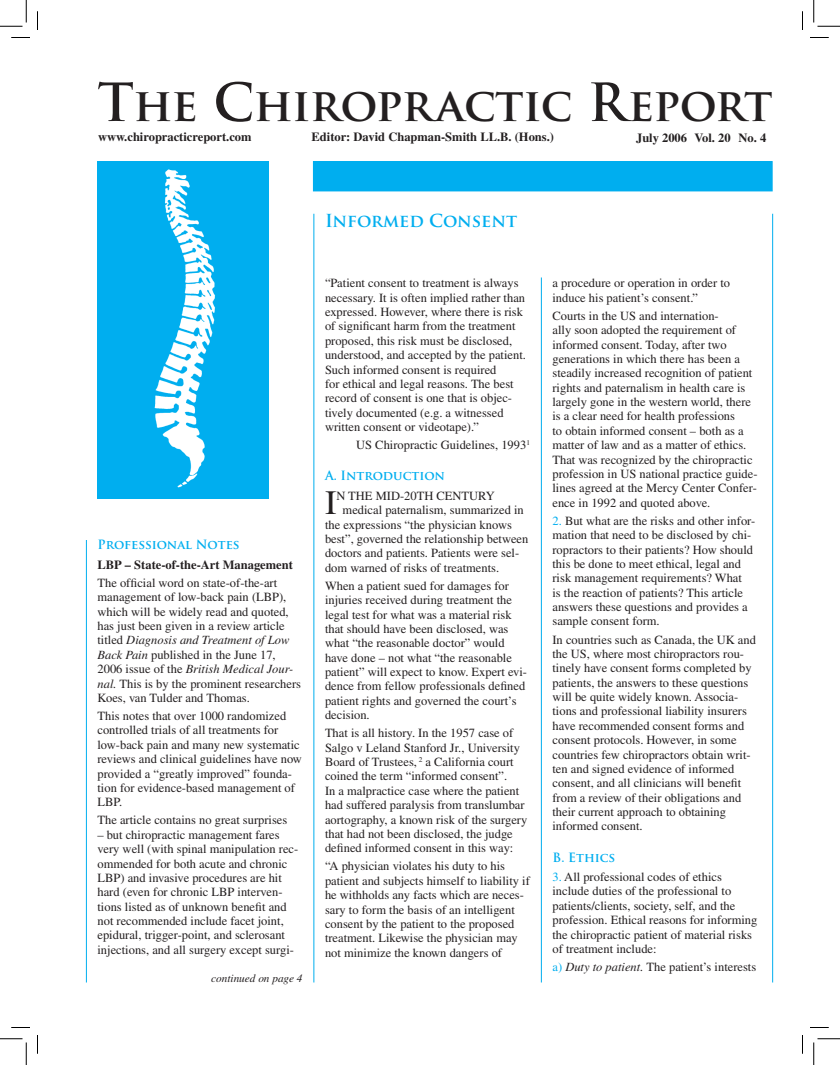
<style>
.page{position:relative;width:840px;height:1065px;background:#fff}
.page>*{position:absolute;margin:0;border:0;box-sizing:border-box;transform-origin:0 0}
.t1{font:700 45px "Trajan Pro";letter-spacing:-.01em;color:#231f20}
.t2{font:34.25px "Times";color:#231f20}
.t3{font:700 17.5px "Trajan Pro";color:#00aeef}
.t4{font:12.5px/14.4px "Times";color:#231f20}
.t5{font:700 12.5px "Times";color:#231f20}
.t6{font:700 12.5px "Trajan Pro";color:#00aeef}
.t7{font:italic 11.25px "Times";color:#231f20}
.s1{font-size:51.25px}
.s2{font-style:italic}
.s3{color:#00aeef}
</style>
<div class="page">
<hr style="left:314px;top:214px;width:1px;height:768px;background:#00aeef">
<hr style="left:541px;top:278px;width:1px;height:704px;background:#00aeef">
<hr style="left:772px;top:214px;width:1px;height:768px;background:#00aeef">
<hr style="left:86px;top:540px;width:1px;height:442px;background:#00aeef">
<div style="left:313px;top:162px;width:459px;height:29px;background:#00aeef"></div>
<div style="left:313px;top:161px;width:459px;height:30px;border:1px solid #00aeef"></div>
<img style="left:98px;top:161px;width:171px;height:338px">
<svg style="left:11px;top:37px;width:19px;height:1px"></svg>
<svg style="left:810px;top:37px;width:19px;height:1px"></svg>
<svg style="left:11px;top:1027px;width:19px;height:1px"></svg>
<svg style="left:810px;top:1027px;width:19px;height:1px"></svg>
<svg style="left:37px;top:11px;width:1px;height:19px"></svg>
<svg style="left:37px;top:1035px;width:1px;height:19px"></svg>
<svg style="left:802px;top:11px;width:1px;height:19px"></svg>
<svg style="left:802px;top:1035px;width:1px;height:19px"></svg>
<svg style="left:0;top:0;width:27px;height:27px"></svg>
<svg style="left:0;top:1039px;width:27px;height:26px"></svg>
<svg style="left:814px;top:0;width:26px;height:27px"></svg>
<svg style="left:814px;top:1039px;width:26px;height:26px"></svg>
<h1 class="t1" style="left:98px;top:77px;width:677px"><span class="s1">T</span>he <span class="s1">C</span>hiropractic <span class="s1">R</span>eport</h1>
<p class="t5" style="left:98px;top:130px;width:155px">www.chiropracticreport.com</p>
<p class="t5" style="left:312px;top:130px;width:244px">Editor: David Chapman-Smith LL.B. (Hons.)</p>
<p class="t5" style="left:636px;top:130px;width:131px">July 2006 Vol. 20 No. 4</p>
<p class="t6" style="left:98px;top:537px;width:144px">Professional Notes</p>
<p class="t5" style="left:98px;top:557px;width:197px">LBP – State-of-the-Art Management</p>
<p class="t4" style="left:98px;top:575px;width:205px">The official word on state-of-the-art management of low-back pain (LBP), which will be widely read and quoted, has just been given in a review article titled <span class="s2">Diagnosis and Treatment of Low Back Pain</span> published in the June 17, 2006 issue of the <span class="s2">British Medical Jour&shy;nal.</span> This is by the prominent researchers Koes, van Tulder and Thomas.</p>
<p class="t4" style="left:98px;top:709px;width:206px">This notes that over 1000 randomized controlled trials of all treatments for low-back pain and many new systematic reviews and clinical guidelines have now provided a “greatly improved” founda&shy;tion for evidence-based management of LBP.</p>
<p class="t4" style="left:98px;top:813px;width:191px">The article contains no great surprises</p>
<p class="t4" style="left:98px;top:827px;width:202px">– but chiropractic management fares very well (with spinal manipulation rec&shy;ommended for both acute and chronic LBP) and invasive procedures are hit hard (even for chronic LBP interven&shy;tions listed as of unknown benefit and not recommended include facet joint, epidural, trigger-point, and sclerosant injections, and all surgery except surgi-</p>
<p class="t7" style="left:211px;top:972px;width:93px">continued on page 4</p>
<h3 class="t3" style="left:325px;top:210px;width:194px">Informed Consent</h3>
<p class="t4" style="left:325px;top:276px;width:202px">“Patient consent to treatment is always necessary. It is often implied rather than expressed. However, where there is risk of significant harm from the treatment proposed, this risk must be disclosed, understood, and accepted by the patient.<br>Such informed consent is required<br>for ethical and legal reasons. The best record of consent is one that is objec&shy;tively documented (e.g. a witnessed written consent or videotape).”</p>
<p class="t4" style="left:356px;top:438px;width:175px">US Chiropractic Guidelines, 1993<sup>1</sup></p>
<p class="t6" style="left:325px;top:468px;width:121px">A. Introduction</p>
<h2 class="t2" style="left:325px;top:483px;width:13px">I</h2>
<p class="t4" style="left:336px;top:488px;width:160px">n the mid-20th century</p>
<p class="t4" style="left:343px;top:503px;width:183px">medical paternalism, summarized in</p>
<p class="t4" style="left:325px;top:517px;width:188px">the expressions “the physician knows</p>
<p class="t4" style="left:325px;top:531px;width:205px">best”, governed the relationship between</p>
<p class="t4" style="left:325px;top:546px;width:196px">doctors and patients. Patients were sel-</p>
<p class="t4" style="left:325px;top:560px;width:176px">dom warned of risks of treatments.</p>
<p class="t4" style="left:325px;top:578px;width:204px">When a patient sued for damages for injuries received during treatment the legal test for what was a material risk that should have been disclosed, was what “the reasonable doctor” would have done – not what “the reasonable patient” will expect to know. Expert evi&shy;dence from fellow professionals defined patient rights and governed the court’s decision.</p>
<p class="t4" style="left:325px;top:726px;width:204px">That is all history. In the 1957 case of Salgo v Leland Stanford Jr., University Board of Trustees, <sup>2</sup> a California court coined the term “informed consent”.<br>In a malpractice case where the patient had suffered paralysis from translumbar aortography, a known risk of the surgery that had not been disclosed, the judge defined informed consent in this way:</p>
<p class="t4" style="left:325px;top:859px;width:206px">“A physician violates his duty to his patient and subjects himself to liability if he withholds any facts which are neces&shy;sary to form the basis of an intelligent consent by the patient to the proposed treatment. Likewise the physician may not minimize the known dangers of</p>
<p class="t4" style="left:552px;top:276px;width:179px">a procedure or operation in order to induce his patient’s consent.”</p>
<p class="t4" style="left:552px;top:308px;width:207px">Courts in the US and internation-<br>ally soon adopted the requirement of informed consent. Today, after two generations in which there has been a steadily increased recognition of patient rights and paternalism in health care is largely gone in the western world, there is a clear need for health professions<br>to obtain informed consent – both as a matter of law and as a matter of ethics.<br>That was recognized by the chiropractic profession in US national practice guide&shy;lines agreed at the Mercy Center Confer&shy;ence in 1992 and quoted above.</p>
<p class="t4" style="left:552px;top:513px;width:204px"><span class="s3">2.</span> But what are the risks and other infor&shy;mation that need to be disclosed by chi&shy;ropractors to their patients? How should this be done to meet ethical, legal and risk management requirements? What<br>is the reaction of patients? This article answers these questions and provides a sample consent form.</p>
<p class="t4" style="left:552px;top:632px;width:205px">In countries such as Canada, the UK and the US, where most chiropractors rou&shy;tinely have consent forms completed by patients, the answers to these questions will be quite widely known. Associa&shy;tions and professional liability insurers have recommended consent forms and consent protocols. However, in some countries few chiropractors obtain writ&shy;ten and signed evidence of informed consent, and all clinicians will benefit from a review of their obligations and their current approach to obtaining informed consent.</p>
<p class="t6" style="left:552px;top:849px;width:64px">B. Ethics</p>
<p class="t4" style="left:552px;top:870px;width:206px"><span class="s3">3.</span> All professional codes of ethics include duties of the professional to patients/clients, society, self, and the profession. Ethical reasons for informing the chiropractic patient of material risks of treatment include:</p>
<p class="t4" style="left:552px;top:960px;width:205px"><span class="s3">a)</span> <span class="s2">Duty to patient.</span> The patient’s interests</p>
</div>
